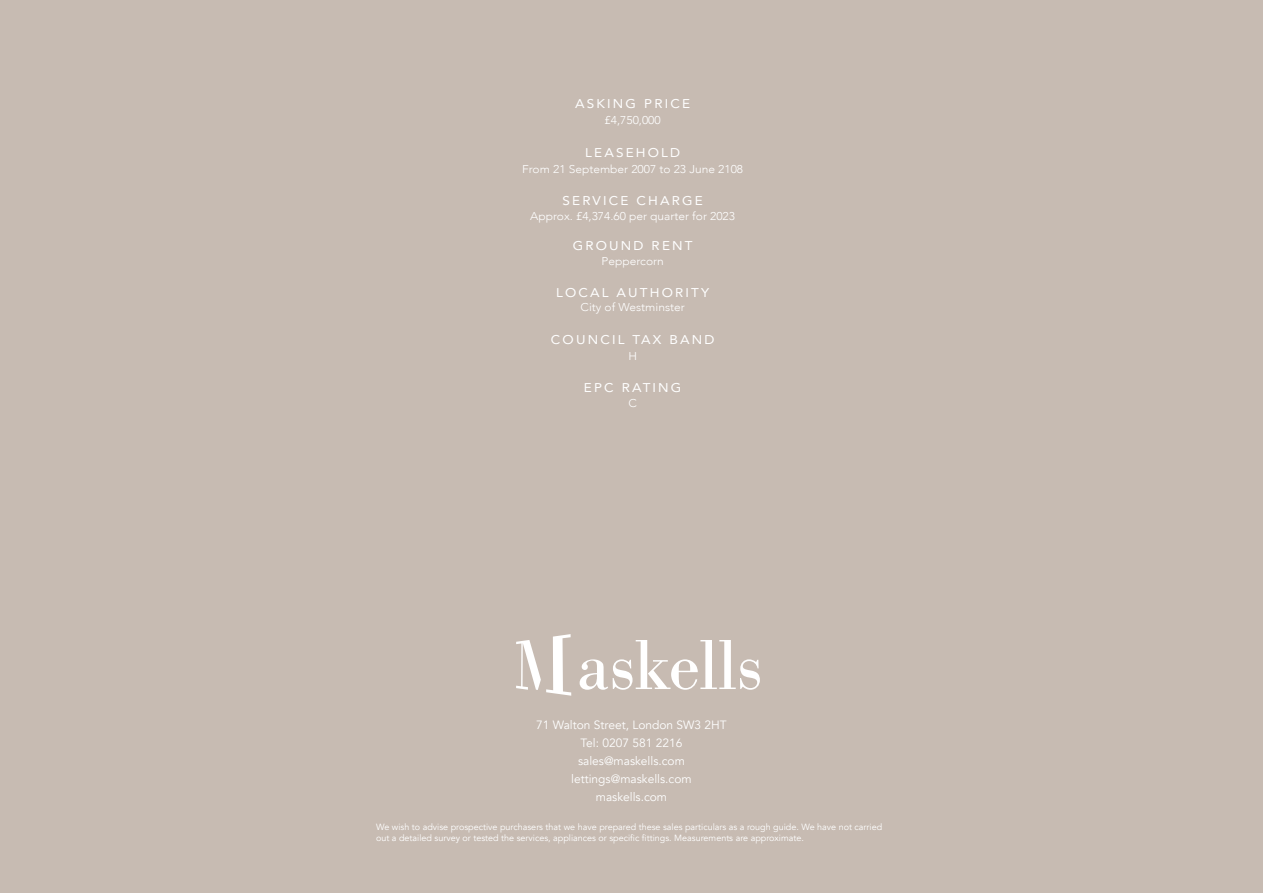
<style>
.page{position:relative;width:1263px;height:893px;background:#c7bbb2}
.page>*{position:absolute;margin:0;border:0;box-sizing:border-box;transform-origin:0 0}
.t1{font:12.75px "Avenir";letter-spacing:.16em;color:#fff;scale:1.06 1}
.t2{font:12px/18px "Avenir";color:#fff;text-align:center}
.t3{font:300 11.25px "Avenir";color:#fff;scale:1.06 1}
.t4{font:9px/10.8px "Avenir";color:#fff}
</style>
<div class="page">
<svg style="left:580px;top:640px;width:180px;height:50px"></svg>
<svg style="left:516px;top:634px;width:55px;height:62px"></svg>
<h1 class="t1" style="left:575px;top:93px;width:110px">ASKING PRICE</h1>
<p class="t3" style="left:605px;top:114px;width:54px">£4,750,000</p>
<h1 class="t1" style="left:585px;top:142px;width:91px">LEASEHOLD</h1>
<p class="t3" style="left:522px;top:162px;width:210px">From 21 September 2007 to 23 June 2108</p>
<h1 class="t1" style="left:563px;top:190px;width:134px">SERVICE CHARGE</h1>
<p class="t3" style="left:530px;top:209px;width:195px">Approx. £4,374.60 per quarter for 2023</p>
<h1 class="t1" style="left:573px;top:235px;width:115px">GROUND RENT</h1>
<p class="t3" style="left:602px;top:254px;width:60px">Peppercorn</p>
<h1 class="t1" style="left:556px;top:282px;width:146px">LOCAL AUTHORITY</h1>
<p class="t3" style="left:581px;top:301px;width:100px">City of Westminster</p>
<h1 class="t1" style="left:551px;top:329px;width:156px">COUNCIL TAX BAND</h1>
<p class="t3" style="left:628px;top:349px;width:10px">H</p>
<h1 class="t1" style="left:584px;top:378px;width:93px">EPC RATING</h1>
<p class="t3" style="left:628px;top:396px;width:9px">C</p>
<h2 class="t2" style="left:536px;top:716px;width:192px">71 Walton Street, London SW3 2HT<br>Tel: 0207 581 2216 sales@maskells.com lettings@maskells.com maskells.com</h2>
<p class="t4" style="left:376px;top:822px;width:508px">We wish to advise prospective purchasers that we have prepared these sales particulars as a rough guide. We have not carried out a detailed survey or tested the services, appliances or specific fittings. Measurements are approximate.</p>
</div>
